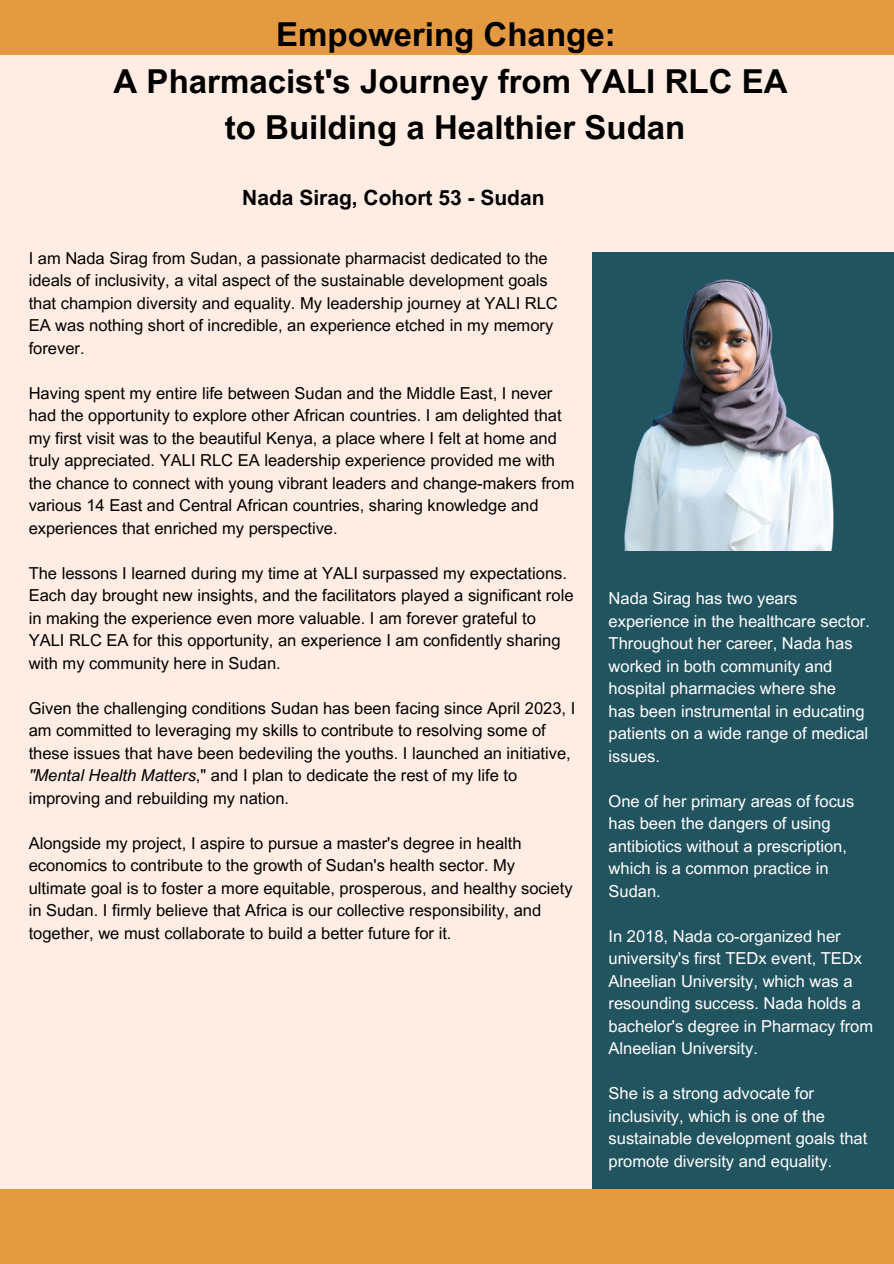
<style>
.page{position:relative;width:894px;height:1264px;background:#fff}
.page>*{position:absolute;margin:0;border:0;box-sizing:border-box;transform-origin:0 0}
.t1{font:700 33px/46.2px "Arial MT Pro";color:#000;text-align:center}
.t2{font:700 21px "Arial MT Pro";color:#000}
.t3{font:16.5px/22.5px "Arial MT Pro";color:#000}
.t4{font:16.5px/22.5px "Arial MT Pro";color:#fff}
.s1{font-style:italic}
</style>
<div class="page">
<div style="left:0;top:0;width:893px;height:1263px;background:#ffede3"></div>
<div style="left:592px;top:252px;width:301px;height:968px;background:#225460"></div>
<img style="left:624px;top:279px;width:210px;height:271px">
<div style="left:0;top:1188px;width:893px;height:75px;background:#e49a40"></div>
<div style="left:0;top:0;width:893px;height:55px;background:#e49a40"></div>
<p class="t1" style="left:114px;top:16px;width:675px">Empowering Change:<br>A Pharmacist's Journey from YALI RLC EA to Building a Healthier Sudan</p>
<p class="t2" style="left:242px;top:190px;width:304px">Nada Sirag, Cohort 53 - Sudan</p>
<p class="t3" style="left:29px;top:249px;width:530px">I am Nada Sirag from Sudan, a passionate pharmacist dedicated to the ideals of inclusivity, a vital aspect of the sustainable development goals that champion diversity and equality. My leadership journey at YALI RLC EA was nothing short of incredible, an experience etched in my memory forever.</p>
<p class="t3" style="left:29px;top:384px;width:547px">Having spent my entire life between Sudan and the Middle East, I never had the opportunity to explore other African countries. I am delighted that my first visit was to the beautiful Kenya, a place where I felt at home and truly appreciated. YALI RLC EA leadership experience provided me with the chance to connect with young vibrant leaders and change-makers from various 14 East and Central African countries, sharing knowledge and experiences that enriched my perspective.</p>
<p class="t3" style="left:29px;top:564px;width:546px">The lessons I learned during my time at YALI surpassed my expectations.<br>Each day brought new insights, and the facilitators played a significant role in making the experience even more valuable. I am forever grateful to YALI RLC EA for this opportunity, an experience I am confidently sharing with my community here in Sudan.</p>
<p class="t3" style="left:29px;top:699px;width:548px">Given the challenging conditions Sudan has been facing since April 2023, I am committed to leveraging my skills to contribute to resolving some of these issues that have been bedeviling the youths. I launched an initiative, <span class="s1">"Mental Health Matters</span>," and I plan to dedicate the rest of my life to improving and rebuilding my nation.</p>
<p class="t3" style="left:29px;top:834px;width:545px">Alongside my project, I aspire to pursue a master's degree in health economics to contribute to the growth of Sudan's health sector. My ultimate goal is to foster a more equitable, prosperous, and healthy society in Sudan. I firmly believe that Africa is our collective responsibility, and together, we must collaborate to build a better future for it.</p>
<h1 class="t4" style="left:608px;top:589px;width:263px">Nada Sirag has two years experience in the healthcare sector.<br>Throughout her career, Nada has worked in both community and hospital pharmacies where she</h1>
<h2 class="t4" style="left:608px;top:701px;width:261px">has been instrumental in educating patients on a wide range of medical issues.</h2>
<p class="t4" style="left:608px;top:791px;width:247px">One of her primary areas of focus has been the dangers of using antibiotics without a prescription, which is a common practice in<br>Sudan.</p>
<p class="t4" style="left:608px;top:926px;width:266px">In 2018, Nada co-organized her university's first TEDx event, TEDx<br>Alneelian University, which was a resounding success. Nada holds a bachelor's degree in Pharmacy from<br>Alneelian University.</p>
<p class="t4" style="left:608px;top:1084px;width:260px">She is a strong advocate for inclusivity, which is one of the sustainable development goals that promote diversity and equality.</p>
</div>
